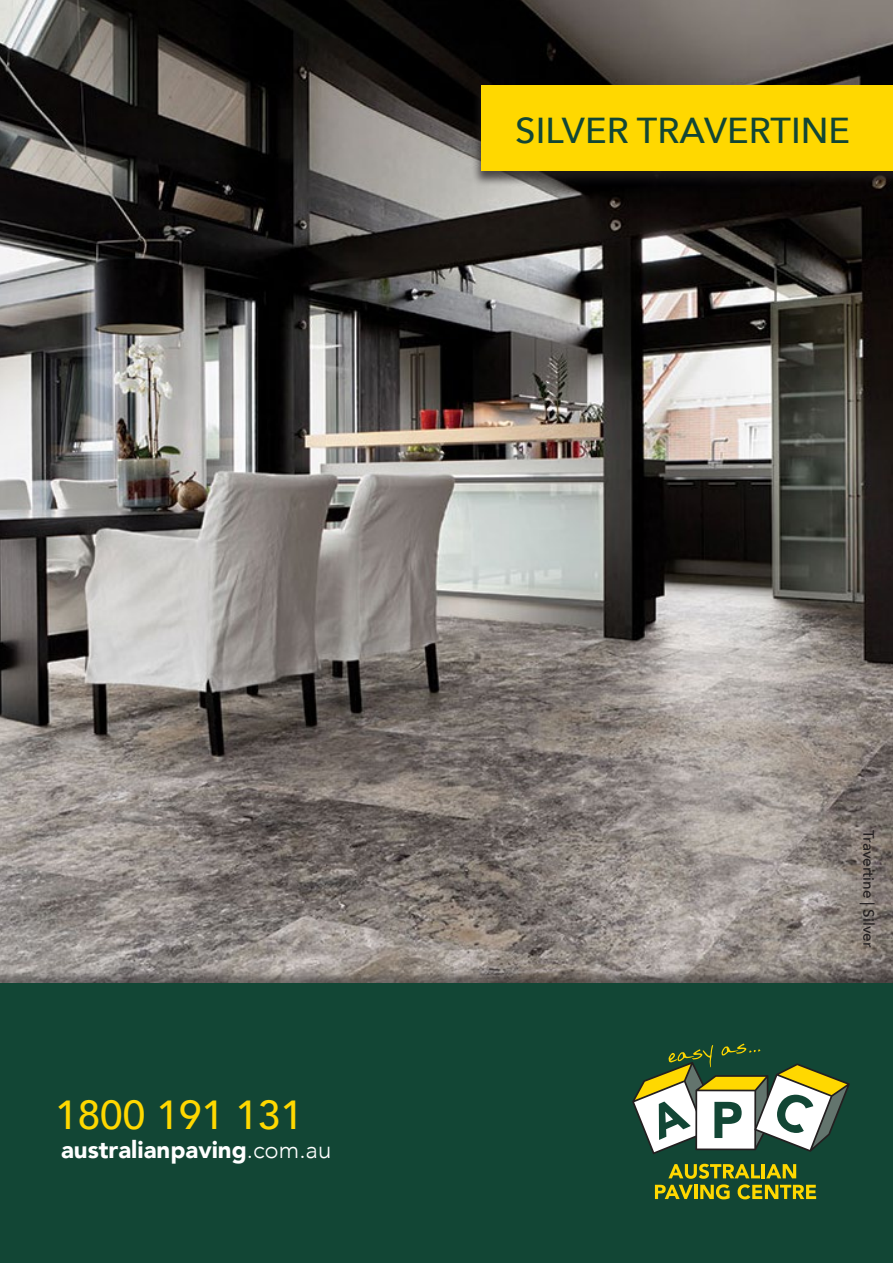
<style>
.page{position:relative;width:893px;height:1263px;background:#fff}
.page>*{position:absolute;margin:0;border:0;box-sizing:border-box;transform-origin:0 0}
.t1{font:500 40.5px "Avenir";color:#ffd800}
.t2{font:500 36px "Avenir Next";color:#124635}
.t3{font:900 24px "Avenir";color:#fff}
.body{font:500 15px "Avenir Next";color:#231f20}
.s1{font-weight:300}
</style>
<div class="page">
<img style="left:0;top:0;width:893px;height:968px">
<div style="left:0;top:968px;width:893px;height:295px;background:#231f20;opacity:.5"></div>
<div style="left:0;top:984px;width:893px;height:279px;background:#124635"></div>
<svg style="left:655px;top:1164px;width:161px;height:35px"></svg>
<svg style="left:632px;top:1044px;width:218px;height:110px"></svg>
<div style="left:471px;top:85px;width:422px;height:101px;background:#231f20;opacity:.75"></div>
<div style="left:482px;top:85px;width:411px;height:85px;background:#ffd800"></div>
<p class="t2" style="left:515px;top:100px;width:336px">SILVER TRAVERTINE</p>
<p class="t1" style="left:55px;top:1079px;width:249px">1800 191 131</p>
<p class="t3" style="left:61px;top:1129px;width:272px">australianpaving<span class="s1">.com.au</span></p>
<p class="body" style="left:881px;top:830px;width:118px;rotate:90deg">Travertine | Silver</p>
</div>
